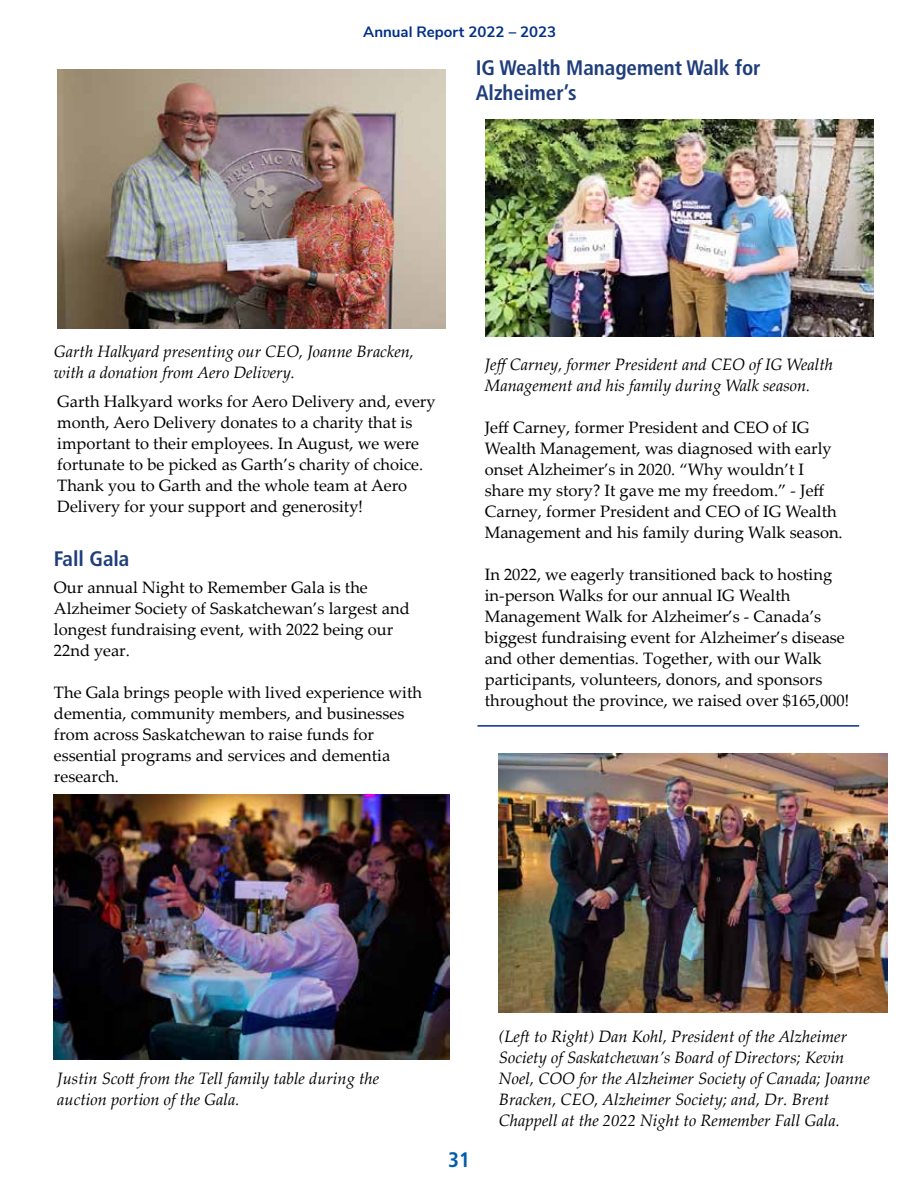
<style>
.page{position:relative;width:918px;height:1188px;background:#fff}
.page>*{position:absolute;margin:0;border:0;box-sizing:border-box;transform-origin:0 0}
.t1{font:700 condensed 21px/25.2px "Frutiger LT Pro";color:#1f3d7b}
.t2{font:700 condensed 21px "Frutiger LT Pro";color:#005cab}
.t3{font:16.5px/21px "Palatino Linotype";color:#000}
.t4{font:italic 16.5px/21px "Palatino Linotype";color:#000}
.t5{font:700 15px "Nunito Sans";color:#002f87}
</style>
<div class="page">
<img style="left:57px;top:70px;width:388px;height:259px">
<img style="left:486px;top:119px;width:388px;height:217px">
<img style="left:499px;top:754px;width:388px;height:259px">
<hr style="left:477px;top:725px;width:382px;height:2px;background:#002f87">
<img style="left:53px;top:795px;width:397px;height:264px">
<p class="t5" style="left:363px;top:20px;width:195px">Annual Report 2022 – 2023</p>
<p class="t1" style="left:476px;top:55px;width:286px">IG Wealth Management Walk for<br>Alzheimer’s</p>
<p class="t4" style="left:54px;top:341px;width:362px">Garth Halkyard presenting our CEO, Joanne Bracken, with a donation from Aero Delivery.</p>
<p class="t3" style="left:57px;top:390px;width:380px">Garth Halkyard works for Aero Delivery and, every month, Aero Delivery donates to a charity that is important to their employees. In August, we were fortunate to be picked as Garth’s charity of choice.<br>Thank you to Garth and the whole team at Aero Delivery for your support and generosity!</p>
<p class="t1" style="left:54px;top:546px;width:77px">Fall Gala</p>
<p class="t3" style="left:54px;top:576px;width:357px">Our annual Night to Remember Gala is the Alzheimer Society of Saskatchewan’s largest and longest fundraising event, with 2022 being our 22nd year.</p>
<p class="t3" style="left:54px;top:681px;width:370px">The Gala brings people with lived experience with dementia, community members, and businesses from across Saskatchewan to raise funds for essential programs and services and dementia research.</p>
<p class="t4" style="left:485px;top:353px;width:350px">Jeff Carney, former President and CEO of IG Wealth<br>Management and his family during Walk season.</p>
<p class="t3" style="left:485px;top:416px;width:359px">Jeff Carney, former President and CEO of IG Wealth Management, was diagnosed with early onset Alzheimer’s in 2020. “Why wouldn’t I share my story? It gave me my freedom.” - Jeff Carney, former President and CEO of IG Wealth Management and his family during Walk season.</p>
<p class="t3" style="left:485px;top:563px;width:366px">In 2022, we eagerly transitioned back to hosting in-person Walks for our annual IG Wealth Management Walk for Alzheimer’s - Canada’s biggest fundraising event for Alzheimer’s disease and other dementias. Together, with our Walk participants, volunteers, donors, and sponsors throughout the province, we raised over $165,000!</p>
<p class="t4" style="left:57px;top:1067px;width:324px">Justin Scott from the Tell family table during the auction portion of the Gala.</p>
<p class="t2" style="left:448px;top:1147px;width:23px">31</p>
<p class="t4" style="left:499px;top:1026px;width:372px">(Left to Right) Dan Kohl, President of the Alzheimer Society of Saskatchewan’s Board of Directors; Kevin Noel, COO for the Alzheimer Society of Canada; Joanne Bracken, CEO, Alzheimer Society; and, Dr. Brent Chappell at the 2022 Night to Remember Fall Gala.</p>
</div>
